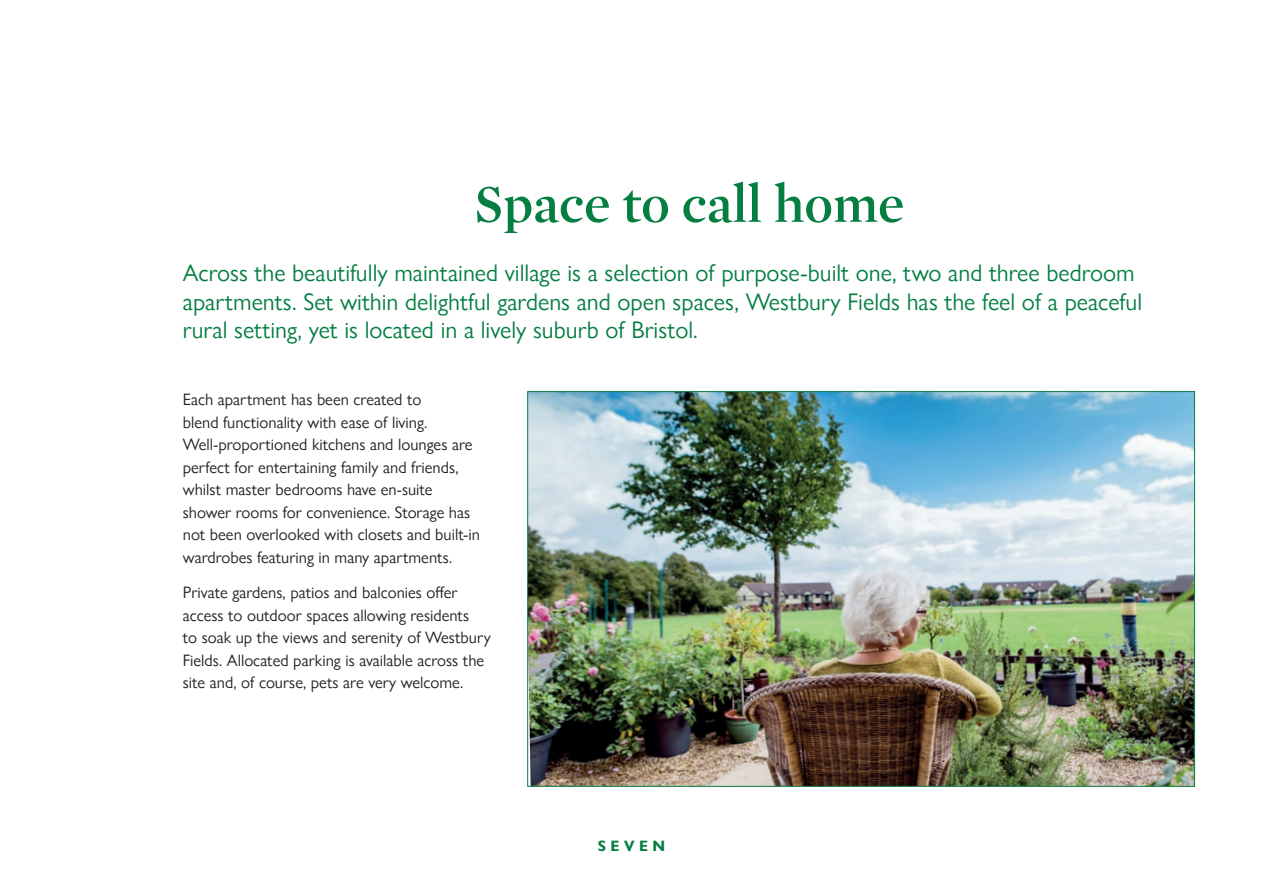
<style>
.page{position:relative;width:1263px;height:893px;background:#fff}
.page>*{position:absolute;margin:0;border:0;box-sizing:border-box;transform-origin:0 0}
.t1{font:600 54px "Mercury Display";color:#057e41}
.t2{font:24px/28.5px "Gill Sans Nova";color:#057e41}
.t3{font:16.5px/22.5px "Gill Sans Nova";color:#231f20}
.t4{font:700 15px "Gill Sans Nova";letter-spacing:.3em;color:#057e41}
</style>
<div class="page">
<img style="left:529px;top:393px;width:664px;height:392px">
<h1 class="t1" style="left:474px;top:165px;width:432px">Space to call home</h1>
<p class="t2" style="left:183px;top:258px;width:961px">Across the beautifully maintained village is a selection of purpose-built one, two and three bedroom apartments. Set within delightful gardens and open spaces, Westbury Fields has the feel of a peaceful rural setting, yet is located in a lively suburb of Bristol.</p>
<p class="t3" style="left:183px;top:388px;width:298px">Each apartment has been created to<br>blend functionality with ease of living.<br>Well-proportioned kitchens and lounges are perfect for entertaining family and friends, whilst master bedrooms have en-suite shower rooms for convenience. Storage has not been overlooked with closets and built-in wardrobes featuring in many apartments.</p>
<p class="t3" style="left:183px;top:581px;width:309px">Private gardens, patios and balconies offer access to outdoor spaces allowing residents<br>to soak up the views and serenity of Westbury Fields. Allocated parking is available across the site and, of course, pets are very welcome.</p>
<p class="t4" style="left:598px;top:836px;width:69px">SEVEN</p>
</div>
